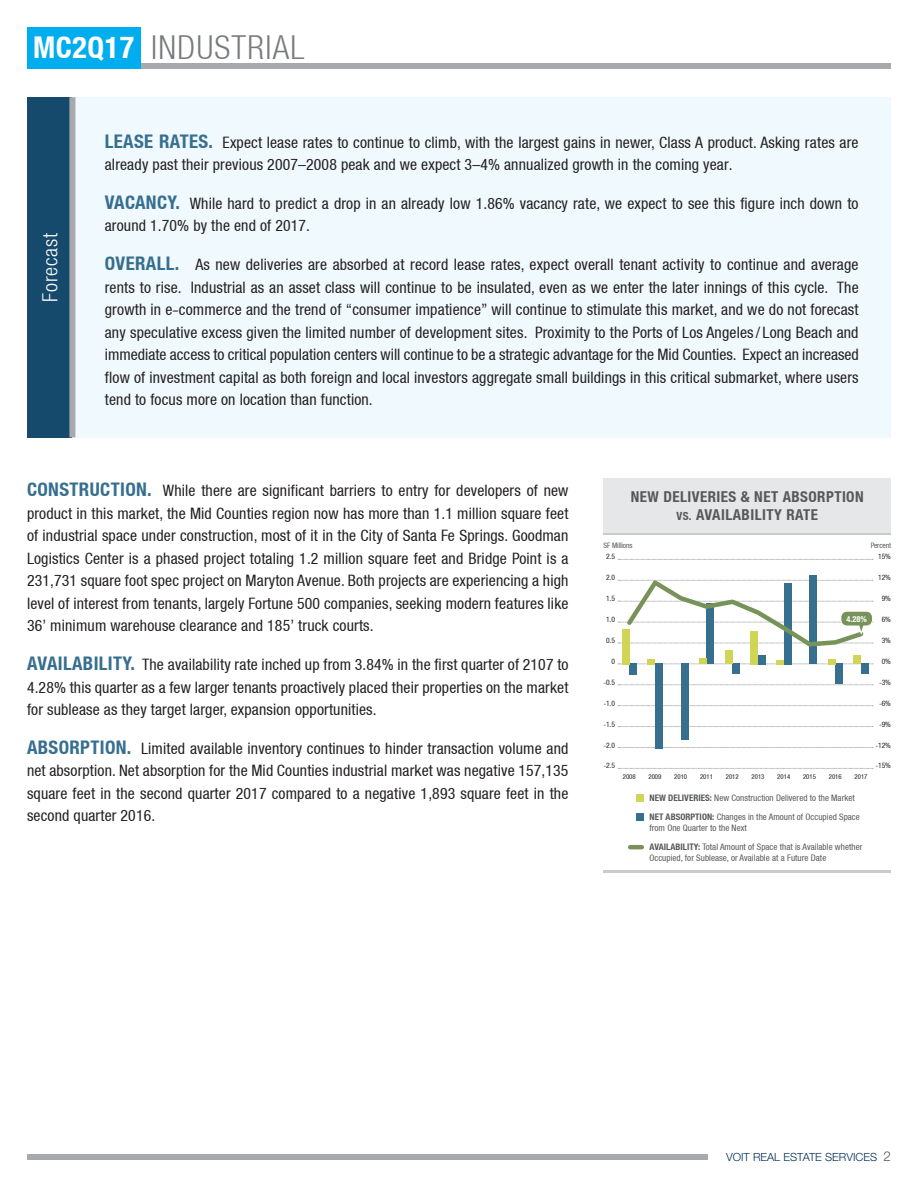
<style>
.page{position:relative;width:918px;height:1188px;background:#fff}
.page>*{position:absolute;margin:0;border:0;box-sizing:border-box;transform-origin:0 0}
.Market_Region_-_cove{font:300 condensed 33px "Helvetica Neue LT";letter-spacing:.04em;color:#787a7d}
.Market_-_pages{font:700 condensed 30px "Helvetica Neue LT";letter-spacing:.02em;color:#fff}
.Section_No_Accent{font:300 condensed 21px "Helvetica Neue LT";color:#fff}
.Copy_Bold_Lead{font:condensed 15.75px/22.5px "Helvetica Neue LT";letter-spacing:.01em;color:#231f20;text-align:justify}
.Graph_Title_2{font:700 condensed 15px/18px "Helvetica Neue LT";letter-spacing:.03em;color:#57585a;text-align:center}
.t1{font:300 11.25px "Helvetica Neue LT Std";color:#002e54}
.graph_-_legend{font:condensed 9px/10.8px "Helvetica Neue LT";letter-spacing:.005em;color:#57585a}
.graph_-_bubble_text{font:700 condensed 8.25px "Helvetica Neue LT";color:#fff}
.graph_-_y_axis{font:condensed 7.5px "Helvetica Neue LT";color:#231f20;scale:.5 1}
.graph_-_y_axis_title{font:condensed 7.5px "Helvetica Neue LT";letter-spacing:-.015em;color:#57585a}
.graph_-_y_axis_right{font:condensed 7.5px "Helvetica Neue LT";color:#231f20;scale:.5 1}
.graph_-_y_axis-2{font:condensed 7.5px "Helvetica Neue LT";color:#231f20}
.graph_-_y_axis_right-2{font:condensed 7.5px "Helvetica Neue LT";color:#231f20}
.graph_-_x_axis{font:condensed 6.75px "Helvetica Neue LT";color:#231f20}
.s1{font-weight:700;font-size:18.75px;color:#376f8f}
.s2{font-size:11.25px}
.s3{font-weight:700}
.s4{font-size:13.5px;color:#57585a}
</style>
<div class="page">
<div style="left:27px;top:63px;width:864px;height:6px;background:#a8a9ad"></div>
<div style="left:27px;top:1154px;width:680px;height:5px;background:#a8a9ad"></div>
<div style="left:27px;top:27px;width:113px;height:42px;background:#00aeef"></div>
<hr style="left:604px;top:532px;width:287px;height:3px;background:#c9cacc">
<hr style="left:604px;top:870px;width:287px;height:3px;background:#c9cacc">
<div style="left:604px;top:478px;width:287px;height:54px;background:#e6e7e9"></div>
<svg style="left:618px;top:559px;width:255px;height:1px"></svg>
<svg style="left:618px;top:685px;width:255px;height:1px"></svg>
<svg style="left:618px;top:705px;width:255px;height:1px"></svg>
<svg style="left:618px;top:726px;width:255px;height:1px"></svg>
<svg style="left:618px;top:747px;width:255px;height:1px"></svg>
<svg style="left:618px;top:768px;width:255px;height:1px"></svg>
<div style="left:637px;top:794px;width:7px;height:7px;background:#d0d556"></div>
<div style="left:637px;top:813px;width:7px;height:8px;background:#376f8f"></div>
<hr style="left:630px;top:845px;width:12px;height:4px;background:#78935a">
<div style="left:629px;top:664px;width:8px;height:11px;background:#376f8f"></div>
<div style="left:622px;top:629px;width:7px;height:35px;background:#d0d556"></div>
<div style="left:655px;top:664px;width:8px;height:85px;background:#376f8f"></div>
<div style="left:681px;top:664px;width:7px;height:76px;background:#376f8f"></div>
<div style="left:707px;top:604px;width:7px;height:60px;background:#376f8f"></div>
<div style="left:699px;top:658px;width:8px;height:6px;background:#d0d556"></div>
<div style="left:732px;top:664px;width:8px;height:10px;background:#376f8f"></div>
<div style="left:725px;top:651px;width:7px;height:13px;background:#d0d556"></div>
<div style="left:758px;top:655px;width:8px;height:9px;background:#376f8f"></div>
<div style="left:751px;top:631px;width:7px;height:33px;background:#d0d556"></div>
<div style="left:784px;top:583px;width:7px;height:81px;background:#376f8f"></div>
<div style="left:810px;top:575px;width:7px;height:89px;background:#376f8f"></div>
<div style="left:835px;top:664px;width:8px;height:20px;background:#376f8f"></div>
<svg style="left:618px;top:659px;width:255px;height:6px"></svg>
<div style="left:861px;top:664px;width:8px;height:10px;background:#376f8f"></div>
<div style="left:854px;top:656px;width:7px;height:8px;background:#d0d556"></div>
<svg style="left:618px;top:577px;width:255px;height:73px"></svg>
<div style="left:27px;top:97px;width:45px;height:340px;background:#164a6d"></div>
<div style="left:72px;top:97px;width:819px;height:340px;background:#f0f9fd"></div>
<div style="left:69px;top:97px;width:6px;height:340px;background:#a8a9ad"></div>
<p class="Market_-_pages" style="left:33px;top:29px;width:103px">MC2Q17</p>
<p class="Market_Region_-_cove" style="left:151px;top:28px;width:155px">INDUSTRIAL</p>
<p class="Section_No_Accent" style="left:38px;top:302px;width:71px;rotate:-90deg">FORECAST</p>
<p class="Copy_Bold_Lead" style="left:105px;top:131px;width:755px"><span class="s1">LEASE RATES.</span> Expect lease rates to continue to climb, with the largest gains in newer, Class A product. Asking rates are already past their previous 2007–2008 peak and we expect 3–4% annualized growth in the coming year.</p>
<p class="Copy_Bold_Lead" style="left:105px;top:192px;width:755px"><span class="s1">VACANCY.</span> While hard to predict a drop in an already low 1.86% vacancy rate, we expect to see this figure inch down to around 1.70% by the end of 2017.</p>
<p class="Copy_Bold_Lead" style="left:105px;top:253px;width:756px"><span class="s1">OVERALL.</span> As new deliveries are absorbed at record lease rates, expect overall tenant activity to continue and average rents to rise. Industrial as an asset class will continue to be insulated, even as we enter the later innings of this cycle. The growth in e-commerce and the trend of “consumer impatience” will continue to stimulate this market, and we do not forecast any speculative excess given the limited number of development sites. Proximity to the Ports of Los Angeles / Long Beach and immediate access to critical population centers will continue to be a strategic advantage for the Mid Counties. Expect an increased flow of investment capital as both foreign and local investors aggregate small buildings in this critical submarket, where users tend to focus more on location than function.</p>
<p class="Copy_Bold_Lead" style="left:27px;top:480px;width:543px"><span class="s1">CONSTRUCTION.</span> While there are significant barriers to entry for developers of new product in this market, the Mid Counties region now has more than 1.1 million square feet of industrial space under construction, most of it in the City of Santa Fe Springs. Goodman Logistics Center is a phased project totaling 1.2 million square feet and Bridge Point is a 231,731 square foot spec project on Maryton Avenue. Both projects are experiencing a high level of interest from tenants, largely Fortune 500 companies, seeking modern features like 36’ minimum warehouse clearance and 185’ truck courts.</p>
<p class="Copy_Bold_Lead" style="left:27px;top:653px;width:543px"><span class="s1">AVAILABILITY.</span> The availability rate inched up from 3.84% in the first quarter of 2107 to 4.28% this quarter as a few larger tenants proactively placed their properties on the market for sublease as they target larger, expansion opportunities.</p>
<p class="Copy_Bold_Lead" style="left:27px;top:737px;width:543px"><span class="s1">ABSORPTION.</span> Limited available inventory continues to hinder transaction volume and net absorption. Net absorption for the Mid Counties industrial market was negative 157,135 square feet in the second quarter 2017 compared to a negative 1,893 square feet in the second quarter 2016.</p>
<p class="Graph_Title_2" style="left:631px;top:488px;width:234px">NEW DELIVERIES &amp; NET ABSORPTION<br><span class="s2">VS.</span> AVAILABILITY RATE</p>
<p class="graph_-_y_axis_title" style="left:604px;top:541px;width:31px">SF Millions</p>
<p class="graph_-_y_axis_title" style="left:871px;top:541px;width:22px">Percent</p>
<p class="graph_-_y_axis-2" style="left:606px;top:552px;width:10px">2.5</p>
<p class="graph_-_y_axis-2" style="left:606px;top:573px;width:10px">2.0</p>
<p class="graph_-_y_axis-2" style="left:606px;top:594px;width:10px">1.5</p>
<p class="graph_-_y_axis-2" style="left:606px;top:615px;width:10px">1.0</p>
<p class="graph_-_y_axis-2" style="left:606px;top:636px;width:10px">0.5</p>
<p class="graph_-_y_axis-2" style="left:611px;top:657px;width:5px">0</p>
<p class="graph_-_y_axis" style="left:604px;top:678px;width:24px">-0.5</p>
<p class="graph_-_y_axis" style="left:604px;top:699px;width:24px">-1.0</p>
<p class="graph_-_y_axis" style="left:604px;top:720px;width:24px">-1.5</p>
<p class="graph_-_y_axis" style="left:604px;top:741px;width:24px">-2.0</p>
<p class="graph_-_y_axis" style="left:604px;top:761px;width:24px">-2.5</p>
<p class="graph_-_bubble_text" style="left:847px;top:614px;width:22px">4.28%</p>
<p class="graph_-_x_axis" style="left:623px;top:773px;width:14px">2008</p>
<p class="graph_-_x_axis" style="left:649px;top:773px;width:14px">2009</p>
<p class="graph_-_x_axis" style="left:674px;top:773px;width:14px">2010</p>
<p class="graph_-_x_axis" style="left:700px;top:773px;width:14px">2011</p>
<p class="graph_-_x_axis" style="left:726px;top:773px;width:14px">2012</p>
<p class="graph_-_x_axis" style="left:752px;top:773px;width:14px">2013</p>
<p class="graph_-_x_axis" style="left:777px;top:773px;width:14px">2014</p>
<p class="graph_-_x_axis" style="left:803px;top:773px;width:14px">2015</p>
<p class="graph_-_x_axis" style="left:829px;top:773px;width:14px">2016</p>
<p class="graph_-_x_axis" style="left:855px;top:773px;width:14px">2017</p>
<p class="graph_-_legend" style="left:649px;top:792px;width:207px"><span class="s3">NEW DELIVERIES:</span> New Construction Delivered to the Market</p>
<p class="graph_-_legend" style="left:649px;top:812px;width:212px"><span class="s3">NET ABSORPTION:</span> Changes in the Amount of Occupied Space from One Quarter to the Next</p>
<p class="graph_-_legend" style="left:649px;top:842px;width:214px"><span class="s3">AVAILABILITY:</span> Total Amount of Space that is Available whether<br>Occupied, for Sublease, or Available at a Future Date</p>
<p class="graph_-_y_axis_right-2" style="left:878px;top:552px;width:14px">15%</p>
<p class="graph_-_y_axis_right-2" style="left:878px;top:573px;width:14px">12%</p>
<p class="graph_-_y_axis_right-2" style="left:882px;top:594px;width:11px">9%</p>
<p class="graph_-_y_axis_right-2" style="left:882px;top:615px;width:11px">6%</p>
<p class="graph_-_y_axis_right-2" style="left:882px;top:636px;width:11px">3%</p>
<p class="graph_-_y_axis_right-2" style="left:882px;top:657px;width:11px">0%</p>
<p class="graph_-_y_axis_right" style="left:879px;top:678px;width:25px">-3%</p>
<p class="graph_-_y_axis_right" style="left:879px;top:699px;width:25px">-6%</p>
<p class="graph_-_y_axis_right" style="left:879px;top:720px;width:25px">-9%</p>
<p class="graph_-_y_axis_right" style="left:876px;top:741px;width:32px">-12%</p>
<p class="graph_-_y_axis_right" style="left:876px;top:761px;width:32px">-15%</p>
<p class="t1" style="left:726px;top:1150px;width:166px">VOIT REAL ESTATE SERVICES <span class="s4">2</span></p>
</div>
